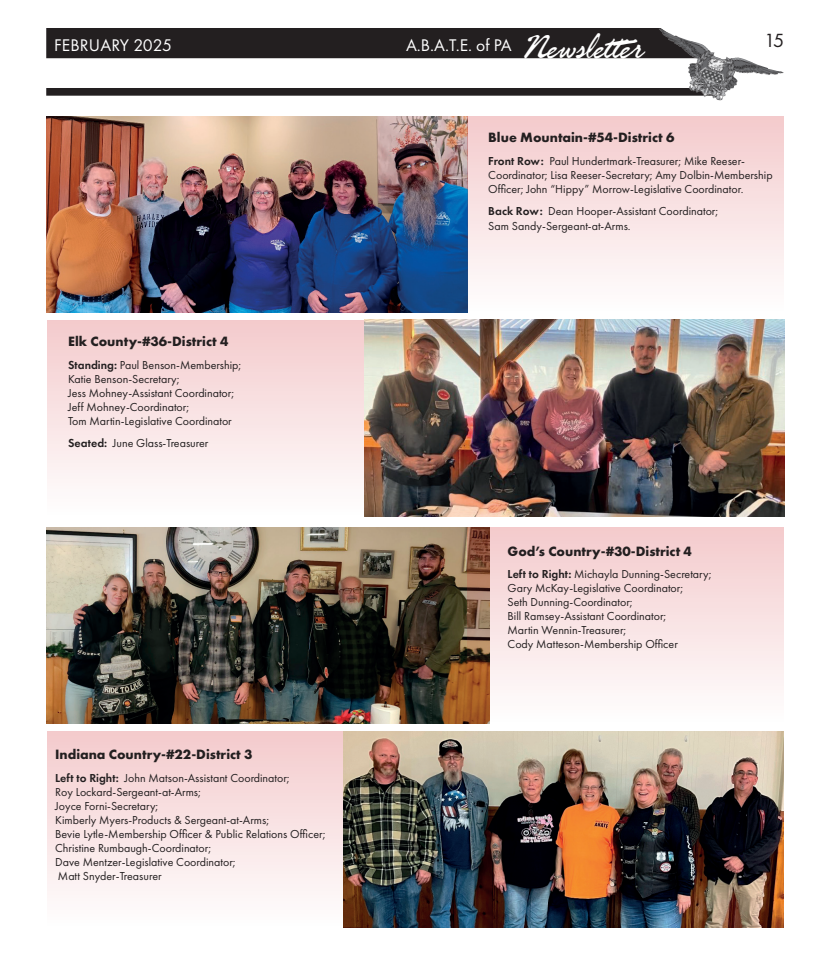
<style>
.page{position:relative;width:828px;height:972px;background:#fff}
.page>*{position:absolute;margin:0;border:0;box-sizing:border-box;transform-origin:0 0}
.t1{font:19.8px "Futura PT";color:#231f20}
.t2{font:17.5px "Futura PT";letter-spacing:.005em;color:#fff}
.t3{font:700 14px "Futura PT";color:#231f20}
.t4{font:12px/14px "Futura PT";color:#231f20}
.s1{font-family:"Fresh Script";font-size:38.8px}
.s2{font-weight:600}
</style>
<div class="page">
<svg style="left:46px;top:28px;width:672px;height:68px;fill:#231f20"></svg>
<img style="left:659px;top:29px;width:38px;height:38px">
<img style="left:47px;top:116px;width:420px;height:197px">
<div style="left:467px;top:116px;width:317px;height:197px;background:linear-gradient(to bottom,#f4cacc,#fefefe)"></div>
<div style="left:47px;top:320px;width:317px;height:197px;background:linear-gradient(to bottom,#f4cacc,#fefefe)"></div>
<img style="left:365px;top:320px;width:419px;height:197px">
<div style="left:47px;top:731px;width:317px;height:197px;background:linear-gradient(to bottom,#f4cacc,#fefefe)"></div>
<img style="left:343px;top:731px;width:440px;height:197px">
<img style="left:47px;top:527px;width:420px;height:197px">
<svg style="left:467px;top:527px;width:317px;height:197px"></svg>
<h2 class="t2" style="left:54px;top:34px;width:119px">FEBRUARY 2025</h2>
<h2 class="t2" style="left:406px;top:34px;width:237px">A.B.A.T.E. of PA <span class="s1">Newsletter</span></h2>
<h1 class="t1" style="left:764px;top:29px;width:22px">15</h1>
<p class="t3" style="left:68px;top:332px;width:162px">Elk County-#36-District 4</p>
<p class="t4" style="left:68px;top:358px;width:175px"><span class="s2">Standing:</span> Paul Benson-Membership; Katie Benson-Secretary;<br>Jess Mohney-Assistant Coordinator; Jeff Mohney-Coordinator;<br>Tom Martin-Legislative Coordinator</p>
<p class="t4" style="left:68px;top:436px;width:142px"><span class="s2">Seated:</span> June Glass-Treasurer</p>
<p class="t3" style="left:55px;top:746px;width:199px">Indiana Country-#22-District 3</p>
<p class="t4" style="left:55px;top:771px;width:272px"><span class="s2">Left to Right:</span> John Matson-Assistant Coordinator;<br>Roy Lockard-Sergeant-at-Arms;<br>Joyce Forni-Secretary;<br>Kimberly Myers-Products &amp; Sergeant-at-Arms;<br>Bevie Lytle-Membership Officer &amp; Public Relations Officer; Christine Rumbaugh-Coordinator;<br>Dave Mentzer-Legislative Coordinator;<br>Matt Snyder-Treasurer</p>
<p class="t3" style="left:488px;top:129px;width:188px">Blue Mountain-#54-District 6</p>
<p class="t4" style="left:488px;top:154px;width:286px"><span class="s2">Front Row:</span> Paul Hundertmark-Treasurer; Mike Reeser-<br>Coordinator; Lisa Reeser-Secretary; Amy Dolbin-Membership<br>Officer; John “Hippy” Morrow-Legislative Coordinator.</p>
<p class="t4" style="left:488px;top:204px;width:231px"><span class="s2">Back Row:</span> Dean Hooper-Assistant Coordinator;<br>Sam Sandy-Sergeant-at-Arms.</p>
<p class="t3" style="left:508px;top:542px;width:186px">God’s Country-#30-District 4</p>
<p class="t4" style="left:508px;top:567px;width:205px"><span class="s2">Left to Right:</span> Michayla Dunning-Secretary; Gary McKay-Legislative Coordinator;<br>Seth Dunning-Coordinator;<br>Bill Ramsey-Assistant Coordinator;<br>Martin Wennin-Treasurer;<br>Cody Matteson-Membership Officer</p>
</div>
